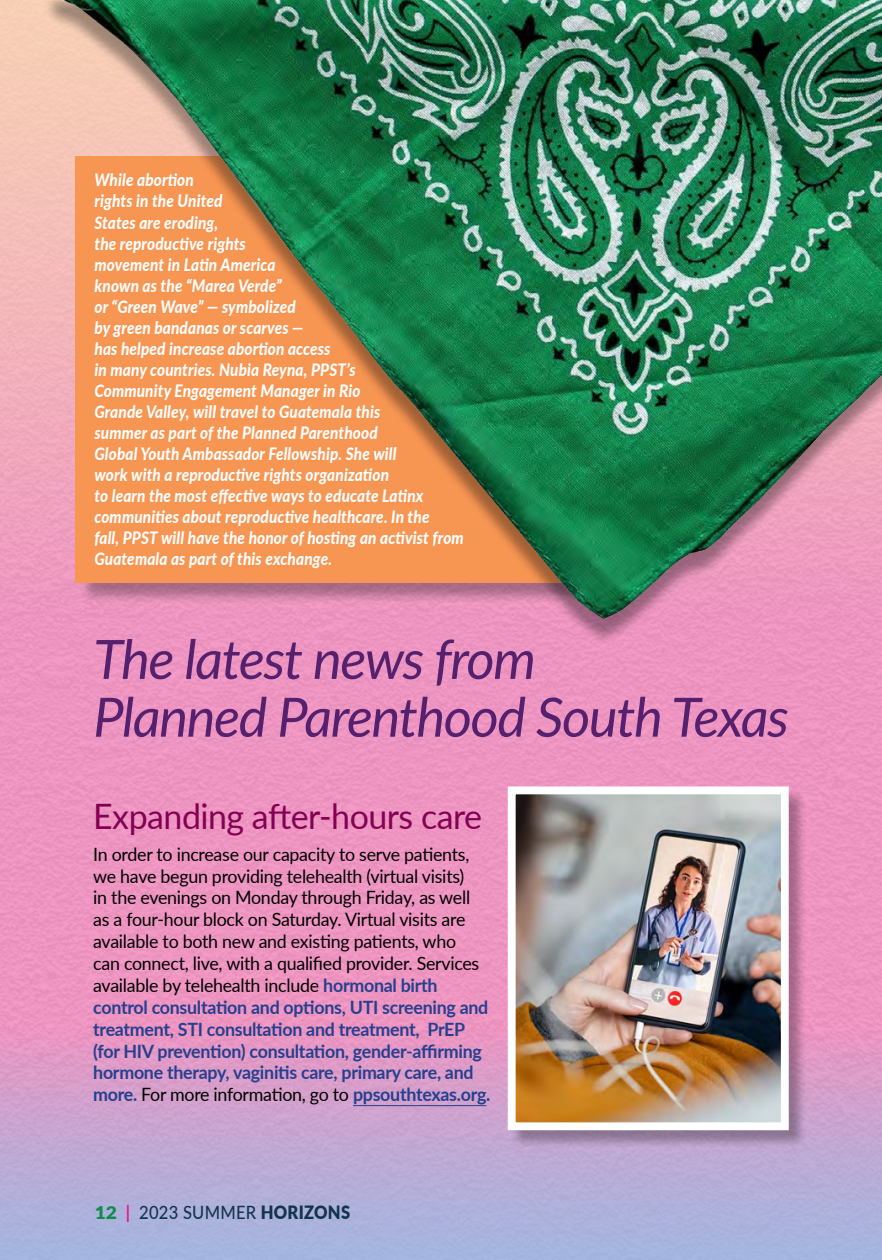
<style>
.page{position:relative;width:882px;height:1260px;background:#fff}
.page>*{position:absolute;margin:0;border:0;box-sizing:border-box;transform-origin:0 0}
.t1{font:italic 54.25px/57.8px "Lato";letter-spacing:-.025em;color:#55216e}
.t2{font:35px "Lato";letter-spacing:-.015em;color:#840055}
.t3{font:18.38px/21.9px "Lato";letter-spacing:-.015em;color:#000}
.t4{font:500 18.38px "Lato";letter-spacing:.015em;color:#00263e;scale:.9 1}
.t5{font:italic 800 17.15px/21px "Lato";letter-spacing:.01em;color:#fff;scale:.9 1}
.s1{font-weight:700;color:#25408f}
.s2{font-weight:900;font-size:17.5px;color:#00873d}
.s3{font-weight:700;color:#ec008c}
.s4{font-weight:900}
</style>
<div class="page">
<div style="left:0;top:0;width:882px;height:684px;background:linear-gradient(to bottom,#f8d4b4,#ec91c1)"></div>
<div style="left:0;top:1003px;width:882px;height:257px;background:linear-gradient(to bottom,#f292bf,#9eb8e1)"></div>
<div style="left:510px;top:789px;width:298px;height:360px;background:#000;opacity:.3"></div>
<img style="left:517px;top:795px;width:263px;height:326px">
<div style="left:508px;top:786px;width:281px;height:344px;border:8px solid #fff"></div>
<img style="left:25px;top:0;width:857px;height:651px">
<hr style="left:353px;top:1105px;width:133px;height:1px;background:#25408f">
<p class="t5" style="left:94px;top:169px;width:412px">While abortion<br>rights in the United<br>States are eroding,<br>the reproductive rights<br>movement in Latin America<br>known as the “Marea Verde”<br>or “Green Wave” — symbolized<br>by green bandanas or scarves —<br>has helped increase abortion access<br>in many countries. Nubia Reyna, PPST’s<br>Community Engagement Manager in Rio<br>Grande Valley, will travel to Guatemala this<br>summer as part of the Planned Parenthood<br>Global Youth Ambassador Fellowship. She will<br>work with a reproductive rights organization<br>to learn the most effective ways to educate Latinx communities about reproductive healthcare. In the<br>fall, PPST will have the honor of hosting an activist from Guatemala as part of this exchange.</p>
<h1 class="t1" style="left:93px;top:628px;width:697px">The latest news from<br>Planned Parenthood South Texas</h1>
<h2 class="t2" style="left:93px;top:792px;width:390px">Expanding after-hours care</h2>
<p class="t3" style="left:93px;top:842px;width:399px">In order to increase our capacity to serve patients, we have begun providing telehealth (virtual visits)<br>in the evenings on Monday through Friday, as well as a four-hour block on Saturday. Virtual visits are available to both new and existing patients, who<br>can connect, live, with a qualified provider. Services available by telehealth include <span class="s1">hormonal birth control consultation and options, UTI screening and treatment, STI consultation and treatment, PrEP (for HIV prevention) consultation, gender-affirming hormone therapy, vaginitis care, primary care, and more.</span> For more information, go to <span class="s1">ppsouthtexas.org.</span></p>
<p class="t4" style="left:94px;top:1199px;width:286px"><span class="s2">12</span> <span class="s3">|</span> 2023 SUMMER <span class="s4">HORIZONS</span></p>
</div>
